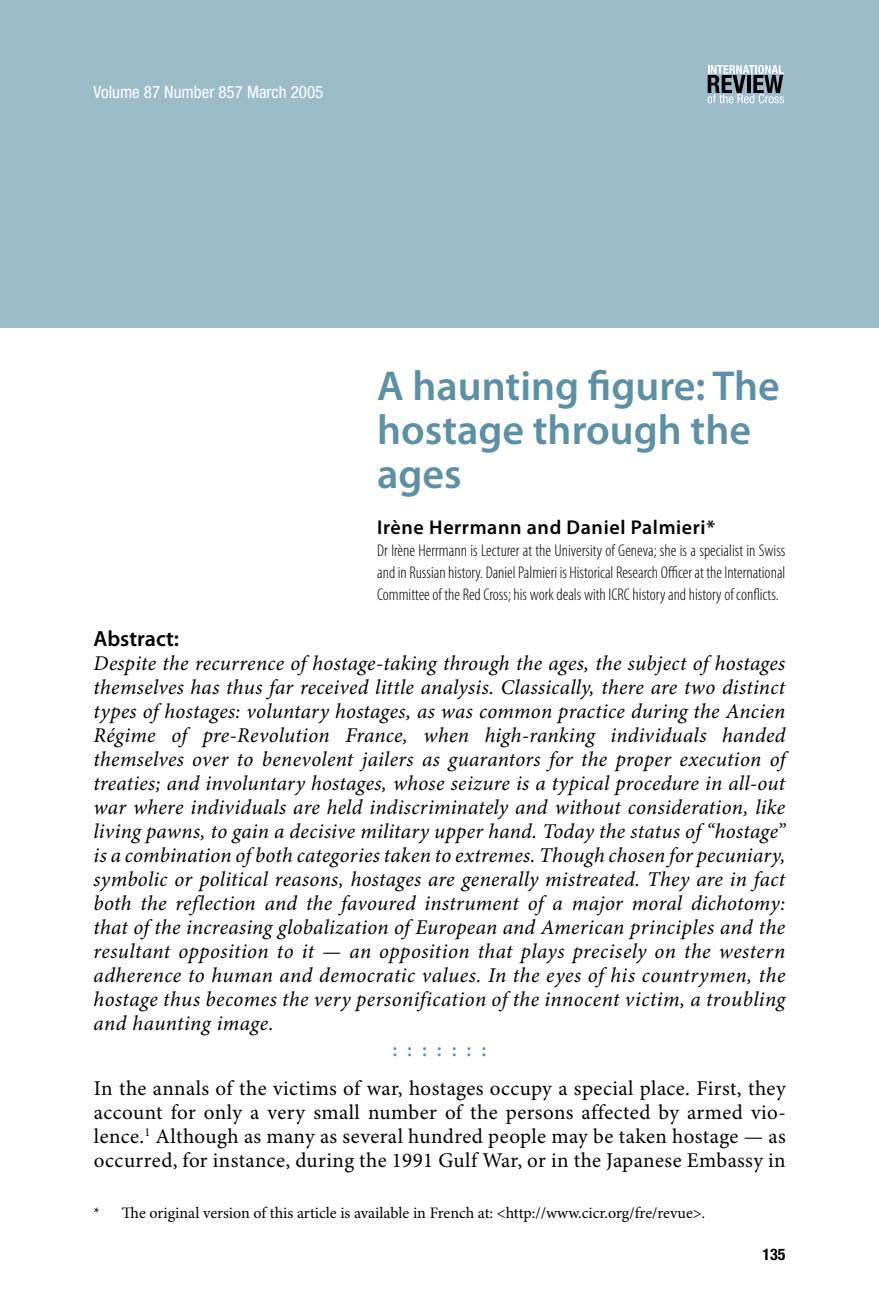
<style>
.page{position:relative;width:879px;height:1304px;background:#fff}
.page>*{position:absolute;margin:0;border:0;box-sizing:border-box;transform-origin:0 0}
.titre{font:600 42px/44px "Myriad Pro";color:#5c90a6}
.abstract{font:600 22px "Myriad Pro";color:#000}
.resumé_1e_para{font:italic 21px/24px "Minion Pro";letter-spacing:.02em;color:#000;text-align:justify}
.texte_1e_para{font:21px/24px "Minion Pro";letter-spacing:.02em;color:#000;text-align:justify}
.t1{font:600 21px "Minion Pro";color:#5c90a6}
.resumé_auteur{font:600 20px "Myriad Pro";letter-spacing:.03em;color:#000}
.resumé_auteur-2{font:300 condensed 17px/22px "Myriad Pro";color:#000;text-align:justify}
.t2{font:condensed 17px "Helvetica Neue";color:#fff}
.notes{font:16px "Minion Pro";color:#000}
.t3{font:700 condensed 16px "Helvetica Neue";color:#000}
</style>
<div class="page">
<div style="left:0;top:0;width:879px;height:328px;background:#9dbcca"></div>
<svg style="left:707px;top:65px;width:77px;height:38px"></svg>
<p class="t2" style="left:94px;top:83px;width:231px">Volume 87 Number 857 March 2005</p>
<p class="titre" style="left:377px;top:365px;width:404px">A haunting figure: The hostage through the ages</p>
<p class="resumé_auteur" style="left:377px;top:516px;width:339px">Irène Herrmann and Daniel Palmieri*</p>
<p class="resumé_auteur-2" style="left:377px;top:540px;width:410px">Dr Irène Herrmann is Lecturer at the University of Geneva; she is a specialist in Swiss and in Russian history. Daniel Palmieri is Historical Research Officer at the International Committee of the Red Cross; his work deals with ICRC history and history of conflicts.</p>
<p class="abstract" style="left:94px;top:626px;width:87px">Abstract:</p>
<p class="resumé_1e_para" style="left:94px;top:652px;width:693px">Despite the recurrence of hostage-taking through the ages, the subject of hostages themselves has thus far received little analysis. Classically, there are two distinct types of hostages: voluntary hostages, as was common practice during the Ancien Régime of pre-Revolution France, when high-ranking individuals handed themselves over to benevolent jailers as guarantors for the proper execution of treaties; and involuntary hostages, whose seizure is a typical procedure in all-out war where individuals are held indiscriminately and without consideration, like living pawns, to gain a decisive military upper hand. Today the status of “hostage” is a combination of both categories taken to extremes. Though chosen for pecuniary, symbolic or political reasons, hostages are generally mistreated. They are in fact both the reflection and the favoured instrument of a major moral dichotomy: that of the increasing globalization of European and American principles and the resultant opposition to it — an opposition that plays precisely on the western adherence to human and democratic values. In the eyes of his countrymen, the hostage thus becomes the very personification of the innocent victim, a troubling and haunting image.</p>
<p class="t1" style="left:392px;top:1037px;width:96px">:::::::</p>
<p class="texte_1e_para" style="left:94px;top:1077px;width:693px">In the annals of the victims of war, hostages occupy a special place. First, they account for only a very small number of the persons affected by armed vio&shy;lence.<sup>1</sup> Although as many as several hundred people may be taken hostage — as occurred, for instance, during the 1991 Gulf War, or in the Japanese Embassy in</p>
<p class="notes" style="left:94px;top:1204px;width:613px">* The original version of this article is available in French at: &lt;http://www.cicr.org/fre/revue&gt;.</p>
<p class="t3" style="left:762px;top:1244px;width:25px">135</p>
</div>
